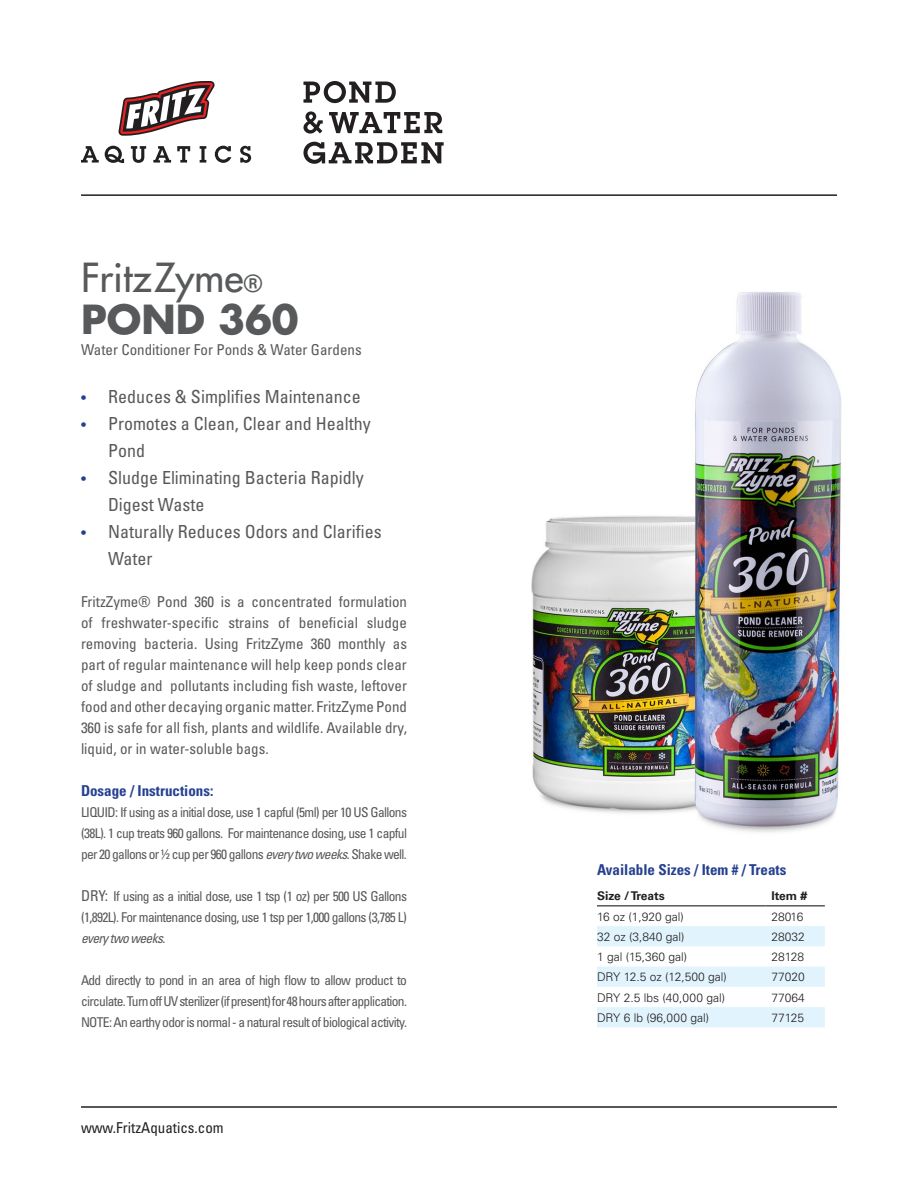
<style>
.page{position:relative;width:918px;height:1188px;background:#fff}
.page>*{position:absolute;margin:0;border:0;box-sizing:border-box;transform-origin:0 0}
.t1{font:39px/42px "Futura";color:#58595b}
.t2{font:condensed 18px/27px "Univers";color:#58595b}
.t3{font:condensed 15px/21px "Univers";color:#58595b;text-align:justify}
.t4{font:700 condensed 15px "Univers";color:#25408f}
.t5{font:condensed 15px "Univers";color:#231f20}
.t6{font:condensed 13.5px/21px "Univers";letter-spacing:-.05em;color:#58595b;text-align:justify}
.t7{font:300 12px "Univers";color:#231f20}
.t8{font:700 12px "Univers";color:#231f20}
.s1{font-family:"Univers";font-weight:700;font-size:24px}
.s2{font-weight:700}
.s3{font-size:15px;color:#25408f}
.s4{font-style:italic}
.s5{font-size:15px}
</style>
<div class="page">
<img style="left:531px;top:292px;width:311px;height:615px">
<hr style="left:81px;top:1106px;width:756px;height:2px;background:#231f20">
<hr style="left:81px;top:194px;width:756px;height:2px;background:#231f20">
<svg style="left:118px;top:81px;width:97px;height:55px"></svg>
<svg style="left:81px;top:146px;width:18px;height:17px"></svg>
<svg style="left:105px;top:146px;width:19px;height:17px"></svg>
<svg style="left:131px;top:146px;width:15px;height:17px"></svg>
<svg style="left:153px;top:146px;width:18px;height:17px"></svg>
<svg style="left:177px;top:146px;width:13px;height:17px"></svg>
<svg style="left:200px;top:146px;width:6px;height:17px"></svg>
<svg style="left:215px;top:146px;width:16px;height:17px"></svg>
<svg style="left:240px;top:146px;width:11px;height:17px"></svg>
<svg style="left:597px;top:926px;width:228px;height:101px"></svg>
<hr style="left:597px;top:905px;width:168px;height:1px;background:#231f20">
<hr style="left:765px;top:905px;width:60px;height:1px;background:#231f20">
<svg style="left:303px;top:81px;width:93px;height:22px"></svg>
<svg style="left:303px;top:111px;width:20px;height:23px"></svg>
<svg style="left:329px;top:112px;width:113px;height:21px"></svg>
<svg style="left:303px;top:142px;width:141px;height:22px"></svg>
<h1 class="t1" style="left:81px;top:257px;width:219px">FritzZyme<span class="s1">®<br></span><span class="s2">POND 360</span></h1>
<p class="t3" style="left:81px;top:339px;width:282px">Water Conditioner For Ponds &amp; Water Gardens</p>
<h2 class="t2" style="left:81px;top:383px;width:281px"><span class="s3">•</span> Reduces &amp; Simplifies Maintenance</h2>
<h2 class="t2" style="left:108px;top:410px;width:264px;text-indent:-27px"><span class="s3">•</span> Promotes a Clean, Clear and Healthy<br>Pond</h2>
<h2 class="t2" style="left:108px;top:464px;width:257px;text-indent:-27px"><span class="s3">•</span> Sludge Eliminating Bacteria Rapidly<br>Digest Waste</h2>
<h2 class="t2" style="left:108px;top:518px;width:275px;text-indent:-27px"><span class="s3">•</span> Naturally Reduces Odors and Clarifies<br>Water</h2>
<p class="t3" style="left:81px;top:591px;width:328px">FritzZyme® Pond 360 is a concentrated formulation of freshwater-specific strains of beneficial sludge removing bacteria. Using FritzZyme 360 monthly as part of regular maintenance will help keep ponds clear of sludge and pollutants including fish waste, leftover food and other decaying organic matter. FritzZyme Pond 360 is safe for all fish, plants and wildlife. Available dry, liquid, or in water-soluble bags.</p>
<p class="t4" style="left:81px;top:782px;width:134px">Dosage / Instructions:</p>
<p class="t6" style="left:81px;top:802px;width:328px">LIQUID: If using as a initial dose, use 1 capful (5ml) per 10 US Gallons (38L). 1 cup treats 960 gallons. For maintenance dosing, use 1 capful per 20 gallons or ½ cup per 960 gallons <span class="s4">every two weeks</span>. Shake well.</p>
<p class="t6" style="left:81px;top:886px;width:328px"><span class="s5">DRY:</span> If using as a initial dose, use 1 tsp (1 oz) per 500 US Gallons (1,892L). For maintenance dosing, use 1 tsp per 1,000 gallons (3,785 L) <span class="s4">every two weeks</span>.</p>
<p class="t6" style="left:81px;top:970px;width:328px">Add directly to pond in an area of high flow to allow product to circulate. Turn off UV sterilizer (if present) for 48 hours after application.<br>NOTE: An earthy odor is normal - a natural result of biological activity.</p>
<p class="t5" style="left:81px;top:1118px;width:144px">www.FritzAquatics.com</p>
<p class="t4" style="left:597px;top:860px;width:191px">Available Sizes / Item # / Treats</p>
<p class="t8" style="left:597px;top:889px;width:69px">Size / Treats</p>
<p class="t8" style="left:771px;top:889px;width:37px">Item #</p>
<p class="t7" style="left:597px;top:910px;width:88px">16 oz (1,920 gal)</p>
<p class="t7" style="left:771px;top:910px;width:33px">28016</p>
<p class="t7" style="left:597px;top:929px;width:89px">32 oz (3,840 gal)</p>
<p class="t7" style="left:771px;top:929px;width:35px">28032</p>
<p class="t7" style="left:597px;top:950px;width:92px">1 gal (15,360 gal)</p>
<p class="t7" style="left:771px;top:950px;width:34px">28128</p>
<p class="t7" style="left:597px;top:970px;width:131px">DRY 12.5 oz (12,500 gal)</p>
<p class="t7" style="left:771px;top:970px;width:35px">77020</p>
<p class="t7" style="left:597px;top:990px;width:130px">DRY 2.5 lbs (40,000 gal)</p>
<p class="t7" style="left:771px;top:990px;width:35px">77064</p>
<p class="t7" style="left:597px;top:1010px;width:114px">DRY 6 lb (96,000 gal)</p>
<p class="t7" style="left:771px;top:1010px;width:34px">77125</p>
</div>
